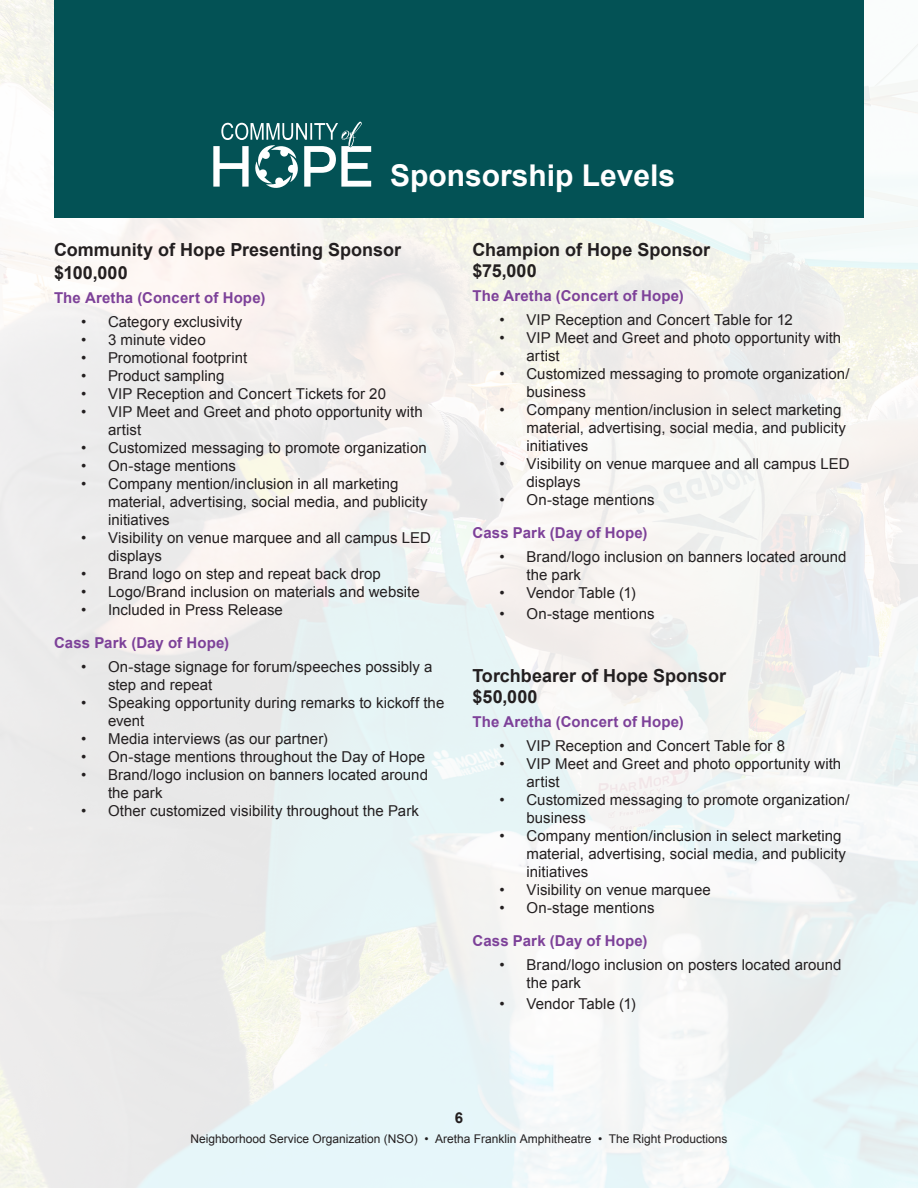
<style>
.page{position:relative;width:918px;height:1188px;background:#fff}
.page>*{position:absolute;margin:0;border:0;box-sizing:border-box;transform-origin:0 0}
.WOH_Photo_Caption{font:700 30px "Arial";color:#fff}
.WOH_Paragraph_Titles{font:700 18px/21px "Arial";color:#231f20}
.t1{font:15px/18px "Arial";letter-spacing:.005em;color:#231f20}
.WOH_Paragraph_Sub-Titles{font:700 15px "Arial";letter-spacing:.01em;color:#7d4199}
.t2{font:700 15px "Arial";color:#231f20}
.t3{font:12px "Arial";color:#231f20}
</style>
<div class="page">
<img style="left:0;top:0;width:918px;height:1188px">
<div style="left:54px;top:0;width:810px;height:217px;background:#035255"></div>
<svg style="left:213px;top:122px;width:158px;height:66px"></svg>
<p class="WOH_Photo_Caption" style="left:390px;top:156px;width:287px">Sponsorship Levels</p>
<p class="WOH_Paragraph_Titles" style="left:54px;top:239px;width:349px;line-height:22.5px">Community of Hope Presenting Sponsor $100,000</p>
<p class="WOH_Paragraph_Sub-Titles" style="left:54px;top:287px;width:213px">The Aretha (Concert of Hope)</p>
<p class="t1" style="left:81px;top:312px;width:163px">• Category exclusivity</p>
<p class="t1" style="left:81px;top:330px;width:126px">• 3 minute video</p>
<p class="t1" style="left:81px;top:348px;width:168px">• Promotional footprint</p>
<p class="t1" style="left:81px;top:366px;width:145px">• Product sampling</p>
<p class="t1" style="left:81px;top:384px;width:307px">• VIP Reception and Concert Tickets for 20</p>
<p class="t1" style="left:108px;top:402px;width:316px;text-indent:-27px">• VIP Meet and Greet and photo opportunity with artist</p>
<p class="t1" style="left:81px;top:438px;width:347px">• Customized messaging to promote organization</p>
<p class="t1" style="left:81px;top:456px;width:157px">• On-stage mentions</p>
<p class="t1" style="left:108px;top:474px;width:321px;text-indent:-27px">• Company mention/inclusion in all marketing material, advertising, social media, and publicity initiatives</p>
<p class="t1" style="left:108px;top:528px;width:325px;text-indent:-27px">• Visibility on venue marquee and all campus LED displays</p>
<p class="t1" style="left:81px;top:564px;width:301px">• Brand logo on step and repeat back drop</p>
<p class="t1" style="left:81px;top:582px;width:340px">• Logo/Brand inclusion on materials and website</p>
<p class="t1" style="left:81px;top:600px;width:203px">• Included in Press Release</p>
<p class="WOH_Paragraph_Sub-Titles" style="left:54px;top:632px;width:177px">Cass Park (Day of Hope)</p>
<p class="t1" style="left:108px;top:657px;width:326px;text-indent:-27px">• On-stage signage for forum/speeches possibly a step and repeat</p>
<p class="t1" style="left:108px;top:693px;width:338px;text-indent:-27px">• Speaking opportunity during remarks to kickoff the event</p>
<p class="t1" style="left:81px;top:729px;width:248px">• Media interviews (as our partner)</p>
<p class="t1" style="left:81px;top:747px;width:346px">• On-stage mentions throughout the Day of Hope</p>
<p class="t1" style="left:108px;top:765px;width:322px;text-indent:-27px">• Brand/logo inclusion on banners located around the park</p>
<p class="t1" style="left:81px;top:801px;width:340px">• Other customized visibility throughout the Park</p>
<p class="WOH_Paragraph_Titles" style="left:472px;top:240px;width:239px">Champion of Hope Sponsor $75,000</p>
<p class="WOH_Paragraph_Sub-Titles" style="left:472px;top:286px;width:213px">The Aretha (Concert of Hope)</p>
<p class="t1" style="left:500px;top:311px;width:295px">• VIP Reception and Concert Table for 12</p>
<p class="t1" style="left:526px;top:329px;width:316px;text-indent:-27px">• VIP Meet and Greet and photo opportunity with artist</p>
<p class="t1" style="left:526px;top:365px;width:325px;text-indent:-27px">• Customized messaging to promote organization/ business</p>
<p class="t1" style="left:526px;top:401px;width:321px;text-indent:-27px">• Company mention/inclusion in select marketing material, advertising, social media, and publicity initiatives</p>
<p class="t1" style="left:526px;top:455px;width:325px;text-indent:-27px">• Visibility on venue marquee and all campus LED displays</p>
<p class="t1" style="left:500px;top:491px;width:157px">• On-stage mentions</p>
<p class="WOH_Paragraph_Sub-Titles" style="left:472px;top:523px;width:177px">Cass Park (Day of Hope)</p>
<p class="t1" style="left:526px;top:548px;width:322px;text-indent:-27px">• Brand/logo inclusion on banners located around the park</p>
<p class="t1" style="left:500px;top:584px;width:138px">• Vendor Table (1)</p>
<p class="t1" style="left:500px;top:605px;width:157px">• On-stage mentions</p>
<p class="WOH_Paragraph_Titles" style="left:472px;top:666px;width:255px">Torchbearer of Hope Sponsor $50,000</p>
<p class="WOH_Paragraph_Sub-Titles" style="left:472px;top:712px;width:213px">The Aretha (Concert of Hope)</p>
<p class="t1" style="left:500px;top:737px;width:287px">• VIP Reception and Concert Table for 8</p>
<p class="t1" style="left:526px;top:755px;width:316px;text-indent:-27px">• VIP Meet and Greet and photo opportunity with artist</p>
<p class="t1" style="left:526px;top:791px;width:325px;text-indent:-27px">• Customized messaging to promote organization/ business</p>
<p class="t1" style="left:526px;top:827px;width:321px;text-indent:-27px">• Company mention/inclusion in select marketing material, advertising, social media, and publicity initiatives</p>
<p class="t1" style="left:500px;top:881px;width:213px">• Visibility on venue marquee</p>
<p class="t1" style="left:500px;top:899px;width:157px">• On-stage mentions</p>
<p class="WOH_Paragraph_Sub-Titles" style="left:472px;top:931px;width:177px">Cass Park (Day of Hope)</p>
<p class="t1" style="left:526px;top:956px;width:317px;text-indent:-27px">• Brand/logo inclusion on posters located around the park</p>
<p class="t1" style="left:500px;top:995px;width:138px">• Vendor Table (1)</p>
<p class="t2" style="left:455px;top:1108px;width:10px">6</p>
<p class="t3" style="left:190px;top:1131px;width:539px">Neighborhood Service Organization (NSO) • Aretha Franklin Amphitheatre • The Right Productions</p>
</div>
